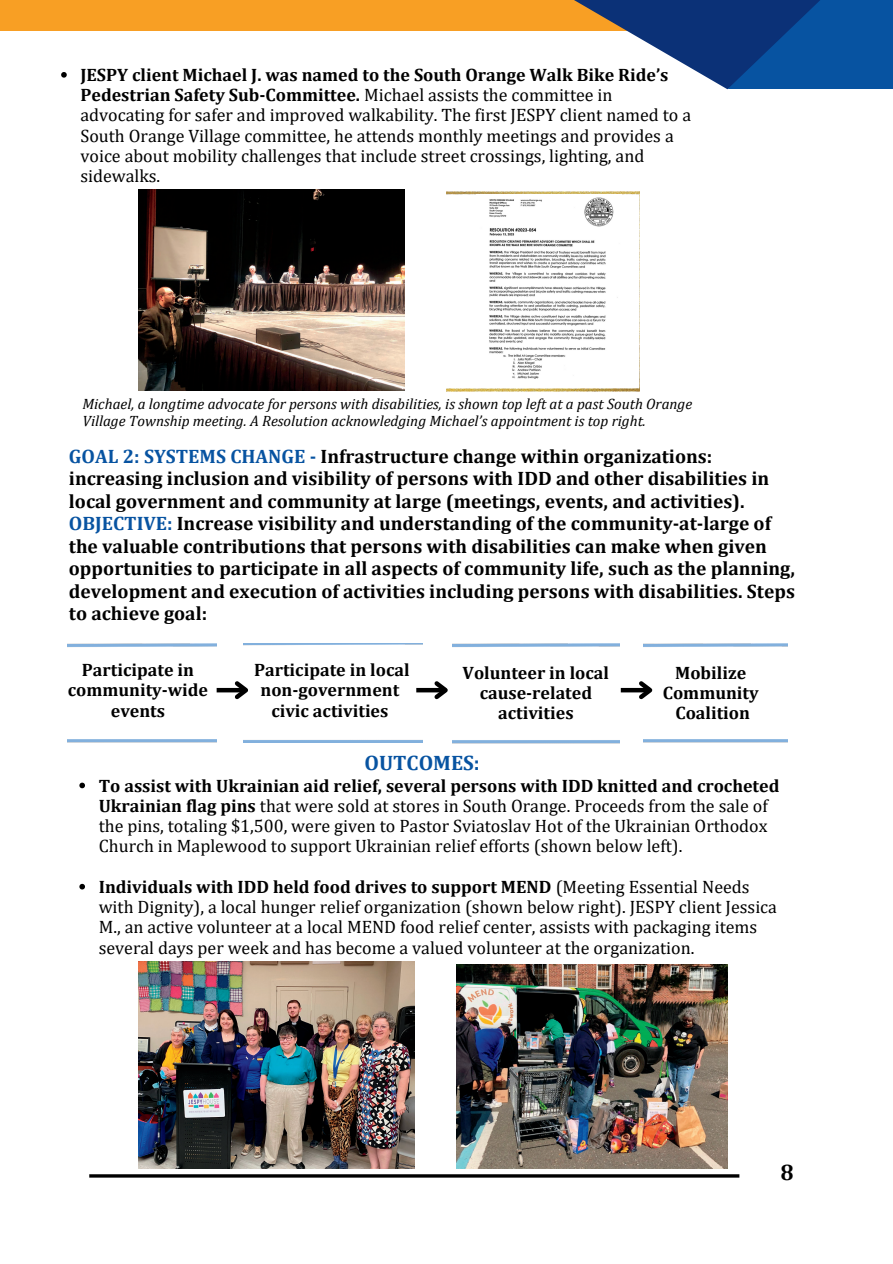
<style>
.page{position:relative;width:893px;height:1264px;background:#fff}
.page>*{position:absolute;margin:0;border:0;box-sizing:border-box;transform-origin:0 0}
.t1{font:700 22.5px "Cambria";color:#000}
.t2{font:700 21px "Cambria";color:#0753a1}
.t3{font:700 19.5px/22.5px "Cambria";color:#000}
.t4{font:18px/20.2px "Cambria";color:#000}
.t5{font:700 18px/20.2px "Cambria";color:#000;text-align:center}
.t6{font:italic 15px/16.8px "Cambria";color:#000}
.s1{font-weight:700}
.s2{color:#0753a1}
</style>
<div class="page">
<hr style="left:89px;top:1174px;width:650px;height:3px;background:#000">
<div style="left:0;top:0;width:699px;height:31px;background:#f89f24"></div>
<svg style="left:574px;top:0;width:153px;height:89px"></svg>
<svg style="left:727px;top:0;width:165px;height:89px;background:#084994"></svg>
<img style="left:446px;top:191px;width:193px;height:200px">
<img style="left:476px;top:195px;width:145px;height:185px">
<img style="left:139px;top:961px;width:275px;height:207px">
<img style="left:456px;top:964px;width:271px;height:204px">
<img style="left:138px;top:190px;width:266px;height:200px">
<svg style="left:79px;top:782px;width:6px;height:6px"></svg>
<svg style="left:79px;top:883px;width:6px;height:6px"></svg>
<svg style="left:61px;top:72px;width:6px;height:6px"></svg>
<hr style="left:217px;top:688px;width:29px;height:4px;background:#000">
<svg style="left:231px;top:681px;width:18px;height:19px"></svg>
<hr style="left:416px;top:688px;width:29px;height:4px;background:#000">
<svg style="left:430px;top:681px;width:18px;height:19px"></svg>
<hr style="left:620px;top:688px;width:30px;height:4px;background:#000">
<svg style="left:635px;top:681px;width:18px;height:19px"></svg>
<p class="t4" style="left:80px;top:64px;width:612px"><span class="s1">JESPY client Michael J. was named to the South Orange Walk Bike Ride’s Pedestrian Safety Sub-Committee.</span> Michael assists the committee in advocating for safer and improved walkability. The first JESPY client named to a South Orange Village committee, he attends monthly meetings and provides a voice about mobility challenges that include street crossings, lighting, and sidewalks.</p>
<p class="t6" style="left:82px;top:395px;width:611px">Michael, a longtime advocate for persons with disabilities, is shown top left at a past South Orange<br>Village Township meeting. A Resolution acknowledging Michael’s appointment is top right.</p>
<p class="t3" style="left:69px;top:444px;width:702px"><span class="s2">GOAL 2: SYSTEMS CHANGE -</span> Infrastructure change within organizations: increasing inclusion and visibility of persons with IDD and other disabilities in local government and community at large (meetings, events, and activities).</p>
<p class="t3" style="left:69px;top:512px;width:727px"><span class="s2">OBJECTIVE:</span> Increase visibility and understanding of the community-at-large of the valuable contributions that persons with disabilities can make when given opportunities to participate in all aspects of community life, such as the planning, development and execution of activities including persons with disabilities. Steps to achieve goal:</p>
<p class="t5" style="left:68px;top:659px;width:142px">Participate in community-wide events</p>
<p class="t5" style="left:254px;top:659px;width:157px">Participate in local non-government civic activities</p>
<p class="t5" style="left:462px;top:662px;width:148px">Volunteer in local cause-related activities</p>
<p class="t2" style="left:364px;top:750px;width:117px">OUTCOMES:</p>
<p class="t5" style="left:675px;top:662px;width:73px">Mobilize</p>
<p class="t5" style="left:662px;top:682px;width:97px">Community</p>
<p class="t5" style="left:675px;top:702px;width:76px">Coalition</p>
<p class="t4" style="left:99px;top:775px;width:682px"><span class="s1">To assist with Ukrainian aid relief, several persons with IDD knitted and crocheted Ukrainian flag pins</span> that were sold at stores in South Orange. Proceeds from the sale of the pins, totaling $1,500, were given to Pastor Sviatoslav Hot of the Ukrainian Orthodox Church in Maplewood to support Ukrainian relief efforts (shown below left).</p>
<p class="t4" style="left:99px;top:876px;width:679px"><span class="s1">Individuals with IDD held food drives to support MEND</span> (Meeting Essential Needs with Dignity), a local hunger relief organization (shown below right). JESPY client Jessica M., an active volunteer at a local MEND food relief center, assists with packaging items several days per week and has become a valued volunteer at the organization.</p>
<p class="t1" style="left:780px;top:1158px;width:15px">8</p>
</div>
